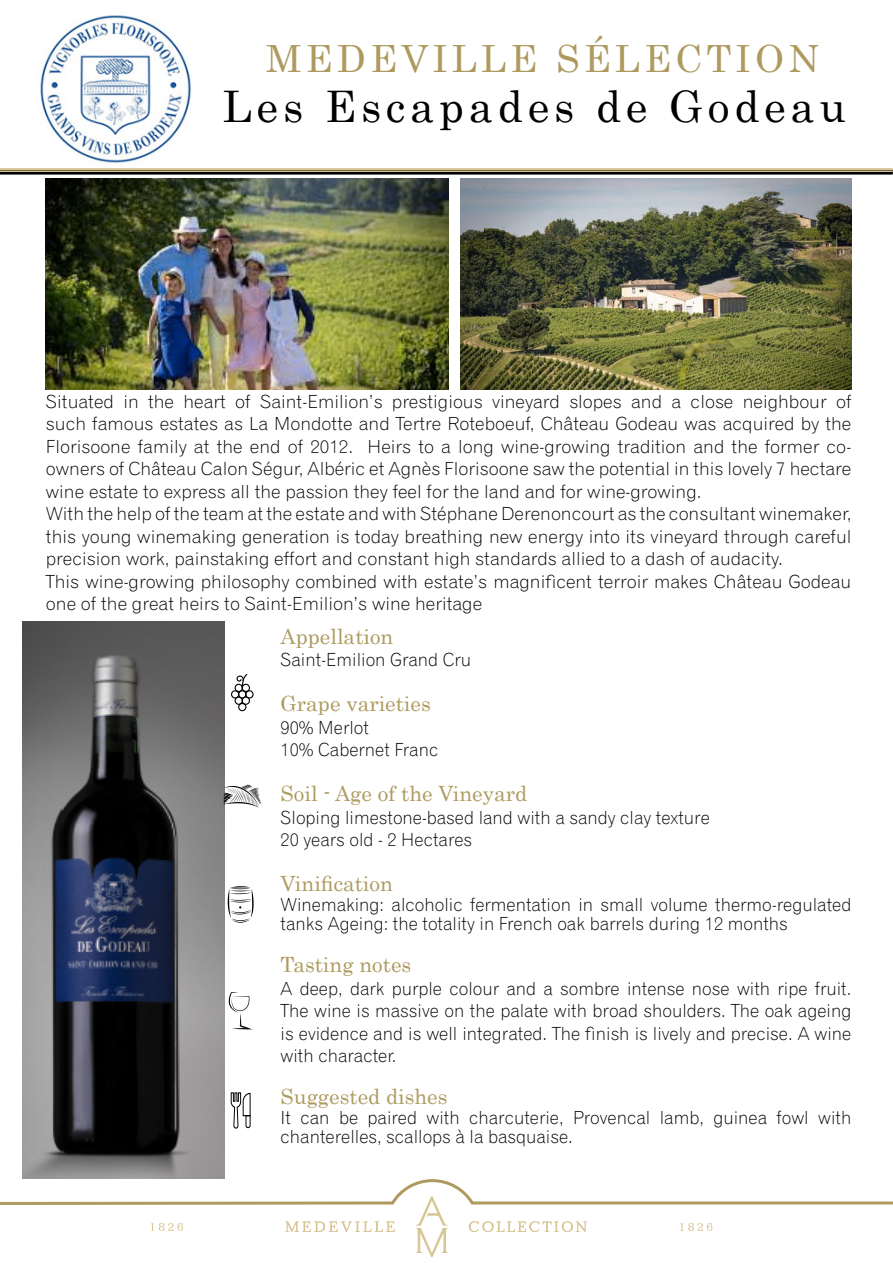
<style>
.page{position:relative;width:893px;height:1263px;background:#fff}
.page>*{position:absolute;margin:0;border:0;box-sizing:border-box;transform-origin:0 0}
.t1{font:43.5px "Century";letter-spacing:.11em;color:#000}
.t2{font:37.5px "Century";letter-spacing:.11em;color:#ae9a5f}
.t3{font:21px "Century";color:#ae9a5f}
.t4{font:18px/22.5px "Gothic 720 BT Light B";color:#000;scale:1.04 1}
.t5{font:18px/22.5px "Gothic 720 BT Light B";color:#000}
</style>
<div class="page">
<img style="left:40px;top:15px;width:151px;height:148px">
<img style="left:22px;top:621px;width:202px;height:556px">
<svg style="left:231px;top:674px;width:23px;height:37px"></svg>
<svg style="left:228px;top:886px;width:26px;height:37px"></svg>
<svg style="left:229px;top:992px;width:22px;height:37px"></svg>
<svg style="left:223px;top:785px;width:38px;height:23px"></svg>
<svg style="left:231px;top:1092px;width:20px;height:37px"></svg>
<svg style="left:0;top:1177px;width:893px;height:80px"></svg>
<hr style="left:0;top:170px;width:893px;height:4px;background:#000">
<hr style="left:0;top:170px;width:893px;height:2px;background:#d9c594">
<hr style="left:0;top:168px;width:893px;height:2px;background:#d9c594">
<img style="left:460px;top:179px;width:391px;height:210px">
<img style="left:46px;top:179px;width:403px;height:210px">
<h2 class="t2" style="left:266px;top:27px;width:554px">MEDEVILLE SÉLECTION</h2>
<h1 class="t1" style="left:223px;top:69px;width:625px">Les Escapades de Godeau</h1>
<p class="t4" style="left:46px;top:390px;width:776px">Situated in the heart of Saint-Emilion’s prestigious vineyard slopes and a close neighbour of such famous estates as La Mondotte and Tertre Roteboeuf, Château Godeau was acquired by the Florisoone family at the end of 2012. Heirs to a long wine-growing tradition and the former co&shy;owners of Château Calon Ségur, Albéric et Agnès Florisoone saw the potential in this lovely 7 hectare wine estate to express all the passion they feel for the land and for wine-growing.<br>With the help of the team at the estate and with Stéphane Derenoncourt as the consultant winemaker, this young winemaking generation is today breathing new energy into its vineyard through careful precision work, painstaking effort and constant high standards allied to a dash of audacity.<br>This wine-growing philosophy combined with estate’s magnificent terroir makes Château Godeau one of the great heirs to Saint-Emilion’s wine heritage</p>
<p class="t3" style="left:281px;top:619px;width:114px">Appellation</p>
<p class="t5" style="left:281px;top:648px;width:192px">Saint-Emilion Grand Cru</p>
<p class="t3" style="left:281px;top:686px;width:152px">Grape varieties</p>
<p class="t5" style="left:281px;top:716px;width:159px">90% Merlot<br>10% Cabernet Franc</p>
<p class="t3" style="left:281px;top:776px;width:248px">Soil - Age of the Vineyard</p>
<p class="t5" style="left:281px;top:806px;width:431px">Sloping limestone-based land with a sandy clay texture<br>20 years old - 2 Hectares</p>
<p class="t3" style="left:281px;top:866px;width:114px">Vinification</p>
<p class="t5" style="left:281px;top:894px;width:572px;line-height:19.5px">Winemaking: alcoholic fermentation in small volume thermo-regulated tanks Ageing: the totality in French oak barrels during 12 months</p>
<p class="t3" style="left:281px;top:947px;width:132px">Tasting notes</p>
<p class="t5" style="left:281px;top:977px;width:572px;text-align:justify">A deep, dark purple colour and a sombre intense nose with ripe fruit.<br>The wine is massive on the palate with broad shoulders. The oak ageing is evidence and is well integrated. The finish is lively and precise. A wine with character.</p>
<p class="t3" style="left:281px;top:1079px;width:168px">Suggested dishes</p>
<p class="t5" style="left:281px;top:1107px;width:572px;line-height:19.5px">It can be paired with charcuterie, Provencal lamb, guinea fowl with chanterelles, scallops à la basquaise.</p>
</div>
